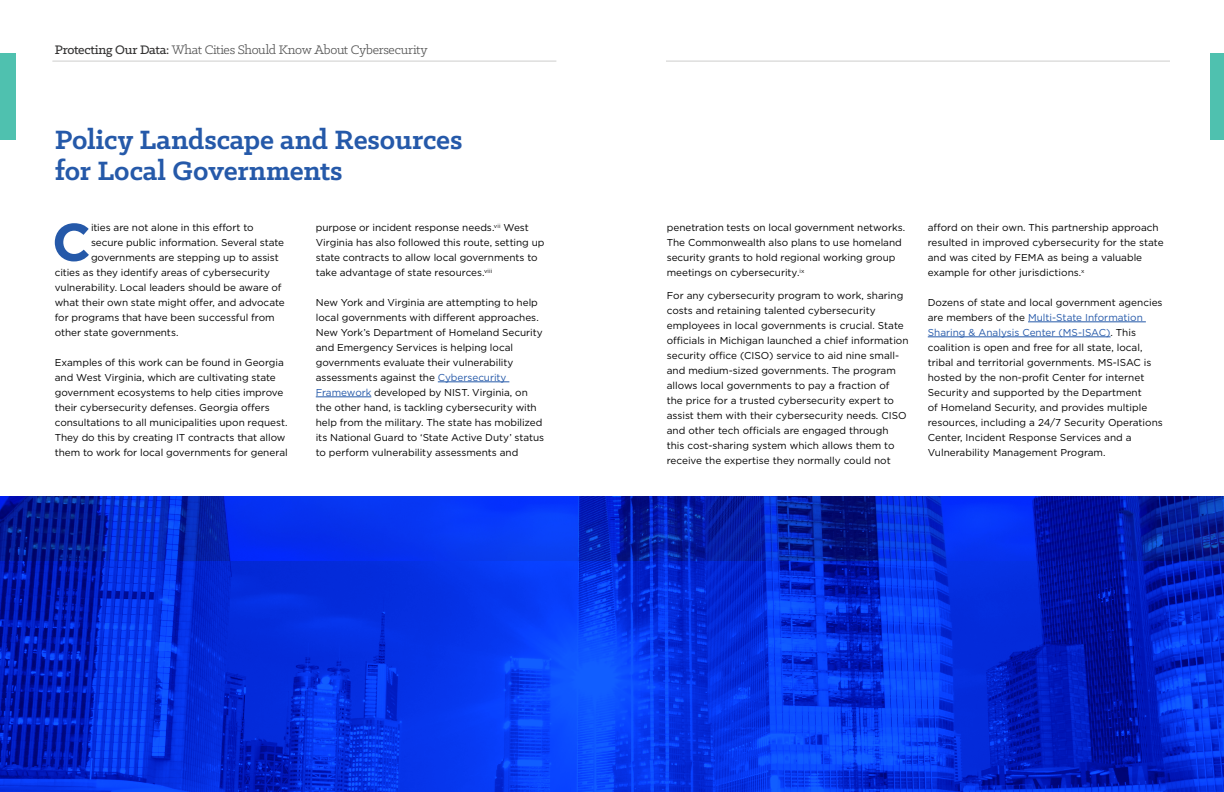
<style>
.page{position:relative;width:1224px;height:792px;background:#fff}
.page>*{position:absolute;margin:0;border:0;box-sizing:border-box;transform-origin:0 0}
.t1{font:700 52.9px "Gotham";color:#2559a9}
.t2{font:700 30px/31px "Klinic Slab";letter-spacing:-.005em;color:#2559a9}
.t3{font:14px "Klinic Slab";letter-spacing:-.02em;color:#525252}
.t4{font:10px/15px "Gotham";color:#000}
.s1{font-weight:500;color:#343333}
.s2{color:#2559a9}
</style>
<div class="page">
<div style="left:1210px;top:54px;width:14px;height:86px;background:#4fc1af"></div>
<div style="left:0;top:54px;width:16px;height:86px;background:#4fc1af"></div>
<hr style="left:52px;top:61px;width:504px;height:1px;background:#cdcdcc">
<hr style="left:666px;top:61px;width:504px;height:1px;background:#cdcdcc">
<hr style="left:438px;top:382px;width:71px;height:1px;background:#2559a9">
<hr style="left:316px;top:397px;width:55px;height:1px;background:#2559a9">
<hr style="left:1028px;top:322px;width:118px;height:1px;background:#2559a9">
<hr style="left:928px;top:337px;width:183px;height:1px;background:#2559a9">
<svg style="left:0;top:497px;width:1224px;height:295px;background:#052dd6"></svg>
<h3 class="t3" style="left:55px;top:41px;width:374px"><span class="s1">Protecting Our Data:</span> What Cities Should Know About Cybersecurity</h3>
<h2 class="t2" style="left:55px;top:124px;width:409px">Policy Landscape and Resources for Local Governments</h2>
<h1 class="t1" style="left:52px;top:207px;width:41px">C</h1>
<p class="t4" style="left:91px;top:220px;width:164px">ities are not alone in this effort to</p>
<p class="t4" style="left:91px;top:235px;width:195px">secure public information. Several state</p>
<p class="t4" style="left:91px;top:250px;width:189px">governments are stepping up to assist</p>
<p class="t4" style="left:55px;top:265px;width:217px">cities as they identify areas of cybersecurity</p>
<p class="t4" style="left:55px;top:280px;width:228px">vulnerability. Local leaders should be aware of</p>
<p class="t4" style="left:55px;top:295px;width:231px">what their own state might offer, and advocate</p>
<p class="t4" style="left:55px;top:310px;width:221px">for programs that have been successful from</p>
<p class="t4" style="left:55px;top:325px;width:125px">other state governments.</p>
<p class="t4" style="left:55px;top:355px;width:234px">Examples of this work can be found in Georgia and West Virginia, which are cultivating state government ecosystems to help cities improve their cybersecurity defenses. Georgia offers consultations to all municipalities upon request.<br>They do this by creating IT contracts that allow them to work for local governments for general</p>
<p class="t4" style="left:316px;top:220px;width:230px">purpose or incident response needs.<sup>vii</sup> West Virginia has also followed this route, setting up state contracts to allow local governments to take advantage of state resources.<sup>viii</sup></p>
<p class="t4" style="left:316px;top:295px;width:230px">New York and Virginia are attempting to help local governments with different approaches.<br>New York’s Department of Homeland Security and Emergency Services is helping local governments evaluate their vulnerability assessments against the <span class="s2">Cybersecurity Framework</span> developed by NIST. Virginia, on the other hand, is tackling cybersecurity with help from the military. The state has mobilized its National Guard to ‘State Active Duty’ status to perform vulnerability assessments and</p>
<p class="t4" style="left:667px;top:220px;width:240px">penetration tests on local government networks.<br>The Commonwealth also plans to use homeland security grants to hold regional working group meetings on cybersecurity.<sup>ix</sup></p>
<p class="t4" style="left:667px;top:288px;width:243px">For any cybersecurity program to work, sharing costs and retaining talented cybersecurity employees in local governments is crucial. State officials in Michigan launched a chief information security office (CISO) service to aid nine small&shy;and medium-sized governments. The program allows local governments to pay a fraction of<br>the price for a trusted cybersecurity expert to assist them with their cybersecurity needs. CISO and other tech officials are engaged through this cost-sharing system which allows them to receive the expertise they normally could not</p>
<p class="t4" style="left:928px;top:220px;width:237px">afford on their own. This partnership approach resulted in improved cybersecurity for the state and was cited by FEMA as being a valuable example for other jurisdictions.<sup>x</sup></p>
<p class="t4" style="left:928px;top:295px;width:237px">Dozens of state and local government agencies are members of the <span class="s2">Multi-State Information Sharing &amp; Analysis Center (MS-ISAC)</span>. This coalition is open and free for all state, local, tribal and territorial governments. MS-ISAC is hosted by the non-profit Center for internet Security and supported by the Department<br>of Homeland Security, and provides multiple resources, including a 24/7 Security Operations Center, Incident Response Services and a Vulnerability Management Program.</p>
</div>
